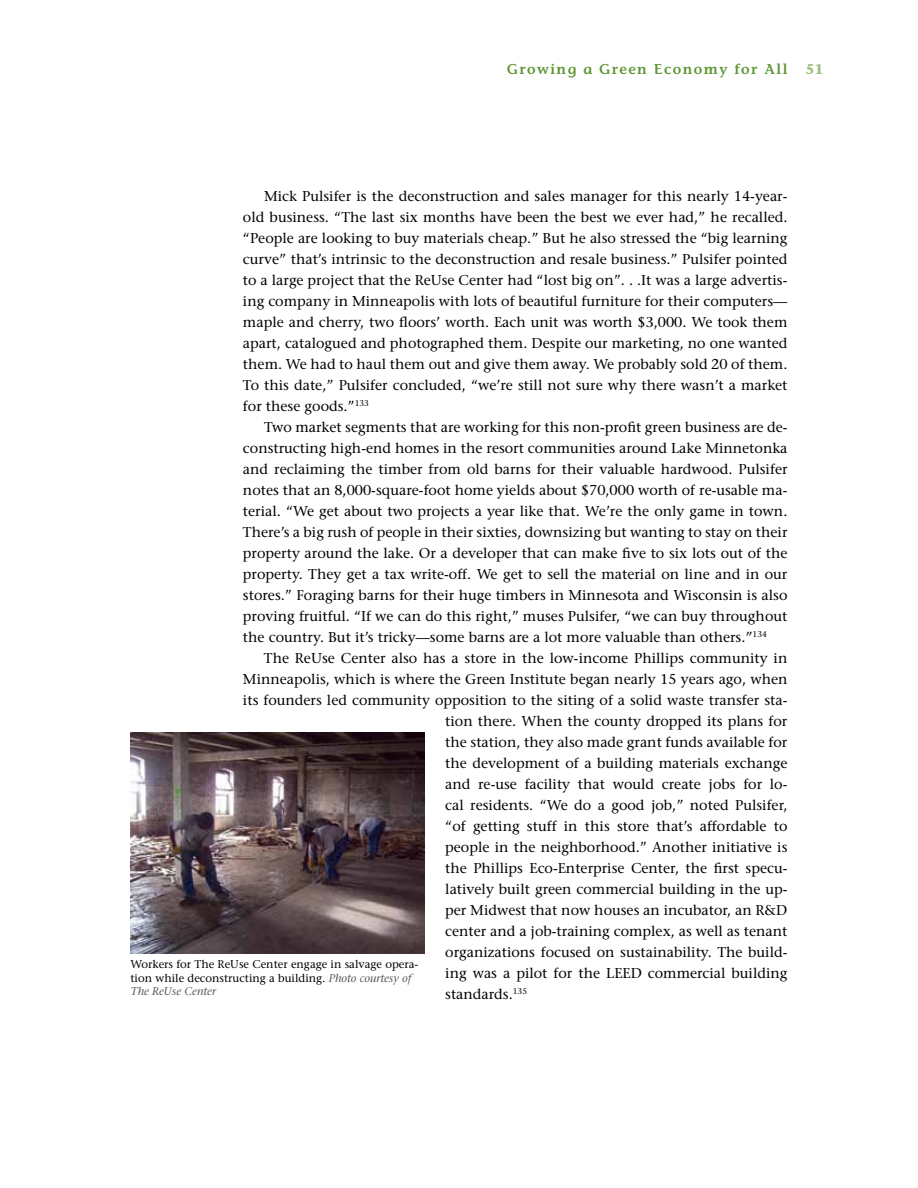
<style>
.page{position:relative;width:918px;height:1188px;background:#fff}
.page>*{position:absolute;margin:0;border:0;box-sizing:border-box;transform-origin:0 0}
.t1{font:500 14.25px/21px "Stone Serif Std";color:#000}
.t2{font:600 14.25px "Stone Informal";letter-spacing:.1em;color:#5e9732}
.t3{font:700 14.25px "Stone Informal";color:#9ec184}
.t4{font:500 11.25px/13.5px "Stone Serif Std";color:#000}
.s1{font-style:italic;color:#58595b}
</style>
<div class="page">
<img style="left:130px;top:732px;width:294px;height:222px">
<p class="t2" style="left:507px;top:61px;width:282px">Growing a Green Economy for All</p>
<p class="t3" style="left:806px;top:60px;width:19px">51</p>
<p class="t1" style="left:243px;top:186px;width:546px;text-indent:21px">Mick Pulsifer is the deconstruction and sales manager for this nearly 14-year&shy;old business. “The last six months have been the best we ever had,” he recalled. “People are looking to buy materials cheap. ” But he also stressed the “big learning curve” that’s intrinsic to the deconstruction and resale business. ” Pulsifer pointed to a large project that the ReUse Center had “lost big on”... It was a large advertis&shy;ing company in Minneapolis with lots of beautiful furniture for their computers— maple and cherry, two floors’ worth. Each unit was worth $3,000. We took them apart, catalogued and photographed them. Despite our marketing, no one wanted them. We had to haul them out and give them away. We probably sold 20 of them.<br>To this date,” Pulsifer concluded, “we’re still not sure why there wasn’t a market for these goods. ”<sup>133</sup></p>
<p class="t1" style="left:243px;top:417px;width:546px;text-indent:21px">Two market segments that are working for this non-profit green business are de&shy;constructing high-end homes in the resort communities around Lake Minnetonka and reclaiming the timber from old barns for their valuable hardwood. Pulsifer notes that an 8,000-square-foot home yields about $70,000 worth of re-usable ma&shy;terial. “We get about two projects a year like that. We’re the only game in town.<br>There’s a big rush of people in their sixties, downsizing but wanting to stay on their property around the lake. Or a developer that can make five to six lots out of the property. They get a tax write-off. We get to sell the material on line and in our stores. ” Foraging barns for their huge timbers in Minnesota and Wisconsin is also proving fruitful. “If we can do this right,” muses Pulsifer, “we can buy throughout the country. But it’s tricky—some barns are a lot more valuable than others. ”<sup>134</sup></p>
<p class="t1" style="left:264px;top:648px;width:525px">The ReUse Center also has a store in the low-income Phillips community in</p>
<p class="t1" style="left:243px;top:669px;width:546px">Minneapolis, which is where the Green Institute began nearly 15 years ago, when</p>
<p class="t1" style="left:243px;top:690px;width:546px">its founders led community opposition to the siting of a solid waste transfer sta-</p>
<p class="t1" style="left:445px;top:711px;width:344px">tion there. When the county dropped its plans for</p>
<p class="t1" style="left:445px;top:732px;width:344px">the station, they also made grant funds available for</p>
<p class="t1" style="left:445px;top:753px;width:344px">the development of a building materials exchange</p>
<p class="t1" style="left:445px;top:774px;width:344px">and re-use facility that would create jobs for lo-</p>
<p class="t1" style="left:445px;top:795px;width:344px">cal residents. “We do a good job,” noted Pulsifer,</p>
<p class="t1" style="left:445px;top:816px;width:344px">“of getting stuff in this store that’s affordable to</p>
<p class="t1" style="left:445px;top:837px;width:344px">people in the neighborhood. ” Another initiative is</p>
<p class="t1" style="left:445px;top:858px;width:344px">the Phillips Eco-Enterprise Center, the first specu-</p>
<p class="t1" style="left:445px;top:879px;width:344px">latively built green commercial building in the up-</p>
<p class="t1" style="left:445px;top:900px;width:344px">per Midwest that now houses an incubator, an R&amp;D</p>
<p class="t1" style="left:445px;top:921px;width:344px">center and a job-training complex, as well as tenant</p>
<p class="t1" style="left:445px;top:942px;width:344px">organizations focused on sustainability. The build-</p>
<p class="t1" style="left:445px;top:963px;width:344px">ing was a pilot for the LEED commercial building</p>
<p class="t1" style="left:445px;top:984px;width:83px">standards. <sup>135</sup></p>
<p class="t4" style="left:130px;top:958px;width:289px">Workers for The ReUse Center engage in salvage opera&shy;tion while deconstructing a building. <span class="s1">Photo courtesy of<br>The ReUse Center</span></p>
</div>
